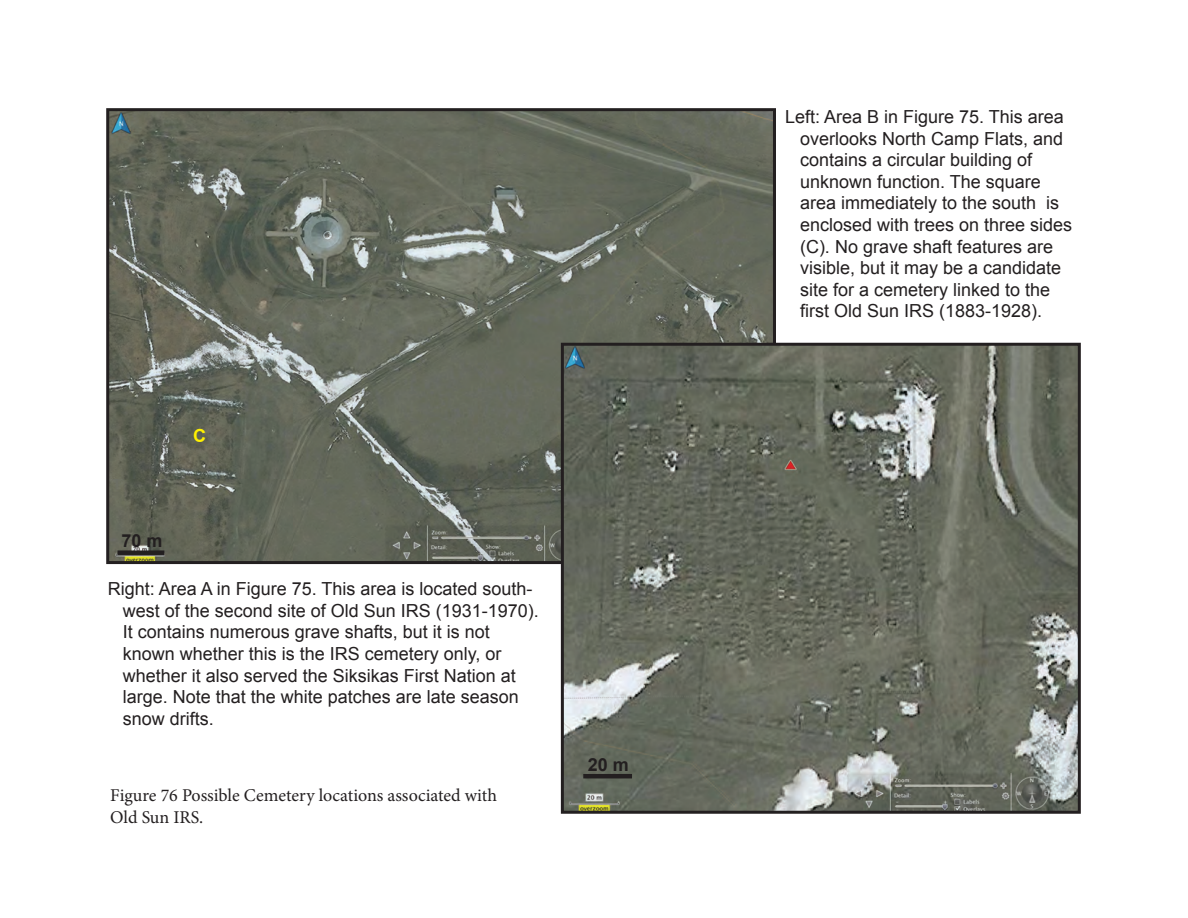
<style>
.page{position:relative;width:1188px;height:918px;background:#fff}
.page>*{position:absolute;margin:0;border:0;box-sizing:border-box;transform-origin:0 0}
.t1{font:18px/21.6px "Arial";color:#231f20}
.t2{font:18px/21.6px "Minion Pro";color:#231f20}
.t3{font:700 18px "Arial";color:#231f20}
.t4{font:700 18px "Arial";color:#fff101}
</style>
<div class="page">
<img style="left:110px;top:112px;width:662px;height:448px">
<div style="left:106px;top:108px;width:670px;height:456px;border:3px solid #231f20"></div>
<img style="left:565px;top:347px;width:512px;height:463px">
<div style="left:561px;top:343px;width:520px;height:471px;border:3px solid #231f20"></div>
<div style="left:118px;top:550px;width:46px;height:5px;background:#231f20"></div>
<hr style="left:583px;top:774px;width:49px;height:4px;background:#231f20">
<p class="t4" style="left:193px;top:424px;width:14px">C</p>
<p class="t3" style="left:122px;top:529px;width:43px">70 m</p>
<p class="t1" style="left:123px;top:578px;width:418px;text-indent:-15px">Right: Area A in Figure 75. This area is located south&shy;west of the second site of Old Sun IRS (1931-1970).<br>It contains numerous grave shafts, but it is not known whether this is the IRS cemetery only, or whether it also served the Siksikas First Nation at large. Note that the white patches are late season snow drifts.</p>
<p class="t2" style="left:110px;top:785px;width:388px">Figure 76 Possible Cemetery locations associated with<br>Old Sun IRS.</p>
<p class="t3" style="left:588px;top:752px;width:43px">20 m</p>
<p class="t1" style="left:800px;top:106px;width:274px;text-indent:-15px">Left: Area B in Figure 75. This area overlooks North Camp Flats, and contains a circular building of unknown function. The square area immediately to the south is enclosed with trees on three sides (C). No grave shaft features are visible, but it may be a candidate site for a cemetery linked to the first Old Sun IRS (1883-1928).</p>
</div>
